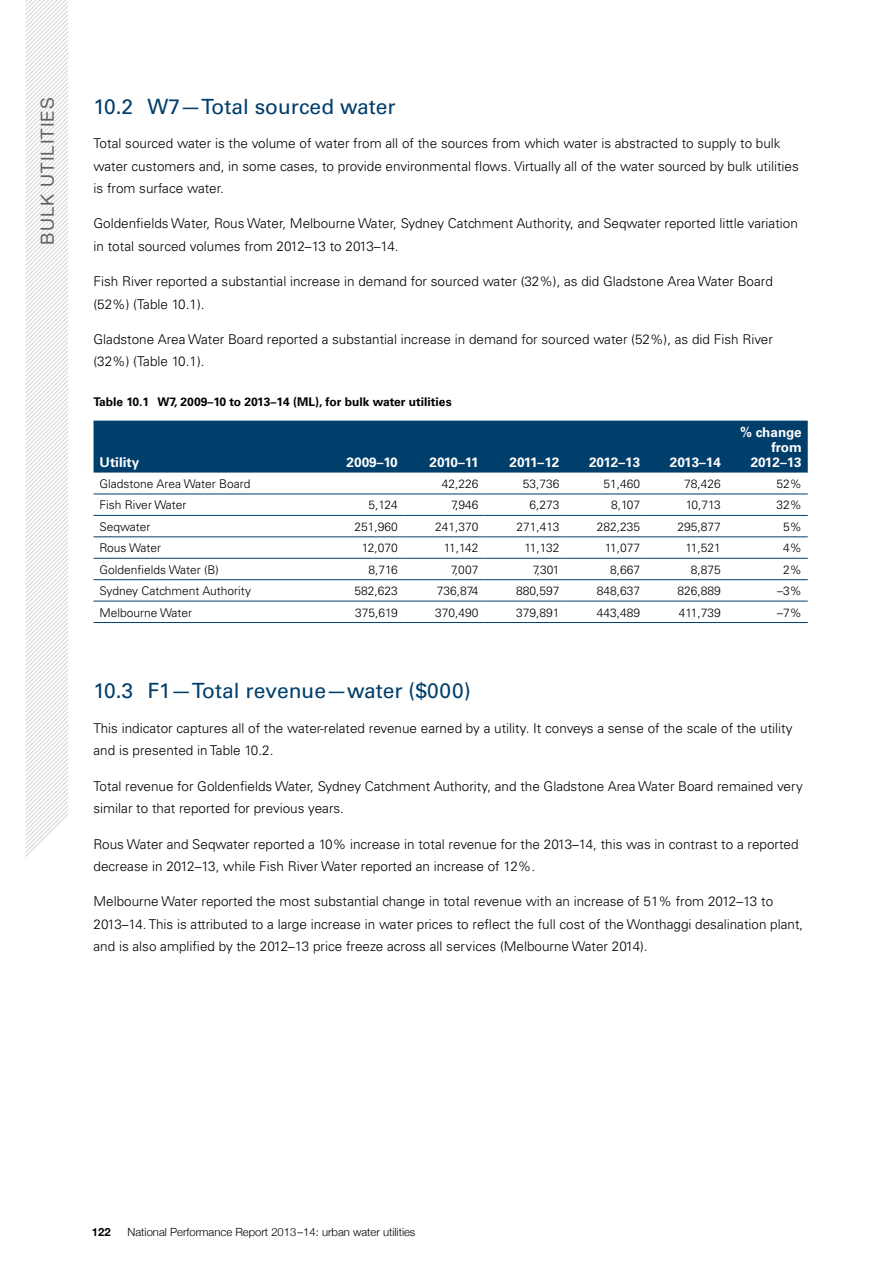
<style>
.page{position:relative;width:893px;height:1263px;background:#fff}
.page>*{position:absolute;margin:0;border:0;box-sizing:border-box;transform-origin:0 0}
.Heading_2_numbered{font:21px "Univers";color:#003e6b}
.t1{font:18px "Helvetica Neue";letter-spacing:.06em;color:#5e6367}
.body{font:300 13.5px/22.5px "Univers";color:#000}
.TableHead{font:700 13.5px/15px "Univers";color:#fff;text-align:right}
.TableText{font:300 12px "Univers";color:#000}
.table_figure_heading{font:700 12px "Univers";color:#000}
.t2{font:300 11.25px "Helvetica Neue";color:#000}
.t3{font:700 11.25px "Helvetica Neue";color:#000}
</style>
<div class="page">
<svg style="left:26px;top:0;width:42px;height:857px"></svg>
<div style="left:94px;top:421px;width:714px;height:52px;background:#003e6b"></div>
<svg style="left:94px;top:493px;width:714px;height:108px"></svg>
<hr style="left:94px;top:494px;width:229px;height:1px;background:#003e6b">
<hr style="left:323px;top:494px;width:81px;height:1px;background:#003e6b">
<hr style="left:404px;top:494px;width:81px;height:1px;background:#003e6b">
<hr style="left:485px;top:494px;width:80px;height:1px;background:#003e6b">
<hr style="left:565px;top:494px;width:81px;height:1px;background:#003e6b">
<hr style="left:646px;top:494px;width:81px;height:1px;background:#003e6b">
<hr style="left:727px;top:494px;width:81px;height:1px;background:#003e6b">
<hr style="left:94px;top:515px;width:229px;height:1px;background:#003e6b">
<hr style="left:323px;top:515px;width:81px;height:1px;background:#003e6b">
<hr style="left:404px;top:515px;width:81px;height:1px;background:#003e6b">
<hr style="left:485px;top:515px;width:80px;height:1px;background:#003e6b">
<hr style="left:565px;top:515px;width:81px;height:1px;background:#003e6b">
<hr style="left:646px;top:515px;width:81px;height:1px;background:#003e6b">
<hr style="left:727px;top:515px;width:81px;height:1px;background:#003e6b">
<hr style="left:94px;top:537px;width:229px;height:1px;background:#003e6b">
<hr style="left:323px;top:537px;width:81px;height:1px;background:#003e6b">
<hr style="left:404px;top:537px;width:81px;height:1px;background:#003e6b">
<hr style="left:485px;top:537px;width:80px;height:1px;background:#003e6b">
<hr style="left:565px;top:537px;width:81px;height:1px;background:#003e6b">
<hr style="left:646px;top:537px;width:81px;height:1px;background:#003e6b">
<hr style="left:727px;top:537px;width:81px;height:1px;background:#003e6b">
<hr style="left:94px;top:558px;width:229px;height:1px;background:#003e6b">
<hr style="left:323px;top:558px;width:81px;height:1px;background:#003e6b">
<hr style="left:404px;top:558px;width:81px;height:1px;background:#003e6b">
<hr style="left:485px;top:558px;width:80px;height:1px;background:#003e6b">
<hr style="left:565px;top:558px;width:81px;height:1px;background:#003e6b">
<hr style="left:646px;top:558px;width:81px;height:1px;background:#003e6b">
<hr style="left:727px;top:558px;width:81px;height:1px;background:#003e6b">
<hr style="left:94px;top:579px;width:229px;height:1px;background:#003e6b">
<hr style="left:323px;top:579px;width:81px;height:1px;background:#003e6b">
<hr style="left:404px;top:579px;width:81px;height:1px;background:#003e6b">
<hr style="left:485px;top:579px;width:80px;height:1px;background:#003e6b">
<hr style="left:565px;top:579px;width:81px;height:1px;background:#003e6b">
<hr style="left:646px;top:579px;width:81px;height:1px;background:#003e6b">
<hr style="left:727px;top:579px;width:81px;height:1px;background:#003e6b">
<hr style="left:94px;top:601px;width:229px;height:1px;background:#003e6b">
<hr style="left:323px;top:601px;width:81px;height:1px;background:#003e6b">
<hr style="left:404px;top:601px;width:81px;height:1px;background:#003e6b">
<hr style="left:485px;top:601px;width:80px;height:1px;background:#003e6b">
<hr style="left:565px;top:601px;width:81px;height:1px;background:#003e6b">
<hr style="left:646px;top:601px;width:81px;height:1px;background:#003e6b">
<hr style="left:727px;top:601px;width:81px;height:1px;background:#003e6b">
<hr style="left:94px;top:622px;width:229px;height:1px;background:#003e6b">
<hr style="left:323px;top:622px;width:81px;height:1px;background:#003e6b">
<hr style="left:404px;top:622px;width:81px;height:1px;background:#003e6b">
<hr style="left:485px;top:622px;width:80px;height:1px;background:#003e6b">
<hr style="left:565px;top:622px;width:81px;height:1px;background:#003e6b">
<hr style="left:646px;top:622px;width:81px;height:1px;background:#003e6b">
<hr style="left:727px;top:622px;width:81px;height:1px;background:#003e6b">
<h2 class="t1" style="left:34px;top:244px;width:148px;rotate:-90deg">Bulk utilities</h2>
<h3 class="Heading_2_numbered" style="left:94px;top:94px;width:304px">10.2 W7—Total sourced water</h3>
<p class="body" style="left:94px;top:132px;width:707px">Total sourced water is the volume of water from all of the sources from which water is abstracted to supply to bulk water customers and, in some cases, to provide environmental flows. Virtually all of the water sourced by bulk utilities is from surface water.</p>
<p class="body" style="left:94px;top:212px;width:706px">Goldenfields Water, Rous Water, Melbourne Water, Sydney Catchment Authority, and Seqwater reported little variation in total sourced volumes from 2012–13 to 2013–14.</p>
<p class="body" style="left:94px;top:270px;width:681px">Fish River reported a substantial increase in demand for sourced water (32%), as did Gladstone Area Water Board (52%) (Table 10.1).</p>
<p class="body" style="left:94px;top:328px;width:681px">Gladstone Area Water Board reported a substantial increase in demand for sourced water (52%), as did Fish River (32%) (Table 10.1).</p>
<p class="table_figure_heading" style="left:94px;top:395px;width:360px">Table 10.1 W7, 2009–10 to 2013–14 (ML), for bulk water utilities</p>
<p class="TableHead" style="left:100px;top:455px;width:41px">Utility</p>
<p class="TableHead" style="left:347px;top:455px;width:53px">2009–10</p>
<p class="TableHead" style="left:430px;top:455px;width:50px">2010–11</p>
<p class="TableHead" style="left:510px;top:455px;width:51px">2011–12</p>
<p class="TableHead" style="left:589px;top:455px;width:53px">2012–13</p>
<p class="TableHead" style="left:670px;top:455px;width:53px">2013–14</p>
<p class="TableHead" style="left:740px;top:425px;width:63px">% change from<br>2012–13</p>
<p class="TableText" style="left:100px;top:476px;width:152px">Gladstone Area Water Board</p>
<p class="TableText" style="left:442px;top:476px;width:38px">42,226</p>
<p class="TableText" style="left:523px;top:476px;width:38px">53,736</p>
<p class="TableText" style="left:603px;top:476px;width:38px">51,460</p>
<p class="TableText" style="left:684px;top:476px;width:38px">78,426</p>
<p class="TableText" style="left:776px;top:476px;width:27px">52%</p>
<p class="TableText" style="left:100px;top:498px;width:89px">Fish River Water</p>
<p class="TableText" style="left:368px;top:498px;width:31px">5,124</p>
<p class="TableText" style="left:451px;top:498px;width:29px">7,946</p>
<p class="TableText" style="left:529px;top:498px;width:32px">6,273</p>
<p class="TableText" style="left:611px;top:498px;width:31px">8,107</p>
<p class="TableText" style="left:686px;top:498px;width:37px">10,713</p>
<p class="TableText" style="left:776px;top:498px;width:27px">32%</p>
<p class="TableText" style="left:100px;top:519px;width:53px">Seqwater</p>
<p class="TableText" style="left:354px;top:519px;width:45px">251,960</p>
<p class="TableText" style="left:435px;top:519px;width:45px">241,370</p>
<p class="TableText" style="left:517px;top:519px;width:44px">271,413</p>
<p class="TableText" style="left:597px;top:519px;width:45px">282,235</p>
<p class="TableText" style="left:678px;top:519px;width:45px">295,877</p>
<p class="TableText" style="left:783px;top:519px;width:20px">5%</p>
<p class="TableText" style="left:100px;top:541px;width:63px">Rous Water</p>
<p class="TableText" style="left:362px;top:541px;width:38px">12,070</p>
<p class="TableText" style="left:444px;top:541px;width:36px">11,142</p>
<p class="TableText" style="left:525px;top:541px;width:36px">11,132</p>
<p class="TableText" style="left:605px;top:541px;width:37px">11,077</p>
<p class="TableText" style="left:686px;top:541px;width:37px">11,521</p>
<p class="TableText" style="left:783px;top:541px;width:20px">4%</p>
<p class="TableText" style="left:100px;top:562px;width:121px">Goldenfields Water (B)</p>
<p class="TableText" style="left:368px;top:562px;width:31px">8,716</p>
<p class="TableText" style="left:451px;top:562px;width:29px">7,007</p>
<p class="TableText" style="left:533px;top:562px;width:28px">7,301</p>
<p class="TableText" style="left:610px;top:562px;width:32px">8,667</p>
<p class="TableText" style="left:691px;top:562px;width:32px">8,875</p>
<p class="TableText" style="left:783px;top:562px;width:20px">2%</p>
<p class="TableText" style="left:100px;top:584px;width:153px">Sydney Catchment Authority</p>
<p class="TableText" style="left:354px;top:584px;width:45px">582,623</p>
<p class="TableText" style="left:437px;top:584px;width:43px">736,874</p>
<p class="TableText" style="left:516px;top:584px;width:45px">880,597</p>
<p class="TableText" style="left:597px;top:584px;width:45px">848,637</p>
<p class="TableText" style="left:678px;top:584px;width:45px">826,889</p>
<p class="TableText" style="left:777px;top:584px;width:26px">–3%</p>
<p class="TableText" style="left:100px;top:605px;width:94px">Melbourne Water</p>
<p class="TableText" style="left:355px;top:605px;width:44px">375,619</p>
<p class="TableText" style="left:435px;top:605px;width:45px">370,490</p>
<p class="TableText" style="left:516px;top:605px;width:45px">379,891</p>
<p class="TableText" style="left:597px;top:605px;width:45px">443,489</p>
<p class="TableText" style="left:679px;top:605px;width:43px">411,739</p>
<p class="TableText" style="left:777px;top:605px;width:26px">–7%</p>
<h3 class="Heading_2_numbered" style="left:94px;top:679px;width:379px">10.3 F1—Total revenue—water ($000)</h3>
<p class="body" style="left:94px;top:717px;width:701px">This indicator captures all of the water-related revenue earned by a utility. It conveys a sense of the scale of the utility and is presented in Table 10.2.</p>
<p class="body" style="left:94px;top:775px;width:711px">Total revenue for Goldenfields Water, Sydney Catchment Authority, and the Gladstone Area Water Board remained very similar to that reported for previous years.</p>
<p class="body" style="left:94px;top:832px;width:706px">Rous Water and Seqwater reported a 10% increase in total revenue for the 2013–14, this was in contrast to a reported decrease in 2012–13, while Fish River Water reported an increase of 12%.</p>
<p class="body" style="left:94px;top:890px;width:711px">Melbourne Water reported the most substantial change in total revenue with an increase of 51% from 2012–13 to<br>2013–14. This is attributed to a large increase in water prices to reflect the full cost of the Wonthaggi desalination plant, and is also amplified by the 2012–13 price freeze across all services (Melbourne Water 2014).</p>
<p class="t3" style="left:92px;top:1223px;width:20px">122</p>
<p class="t2" style="left:128px;top:1223px;width:289px">National Performance Report 2013–14: urban water utilities</p>
</div>
